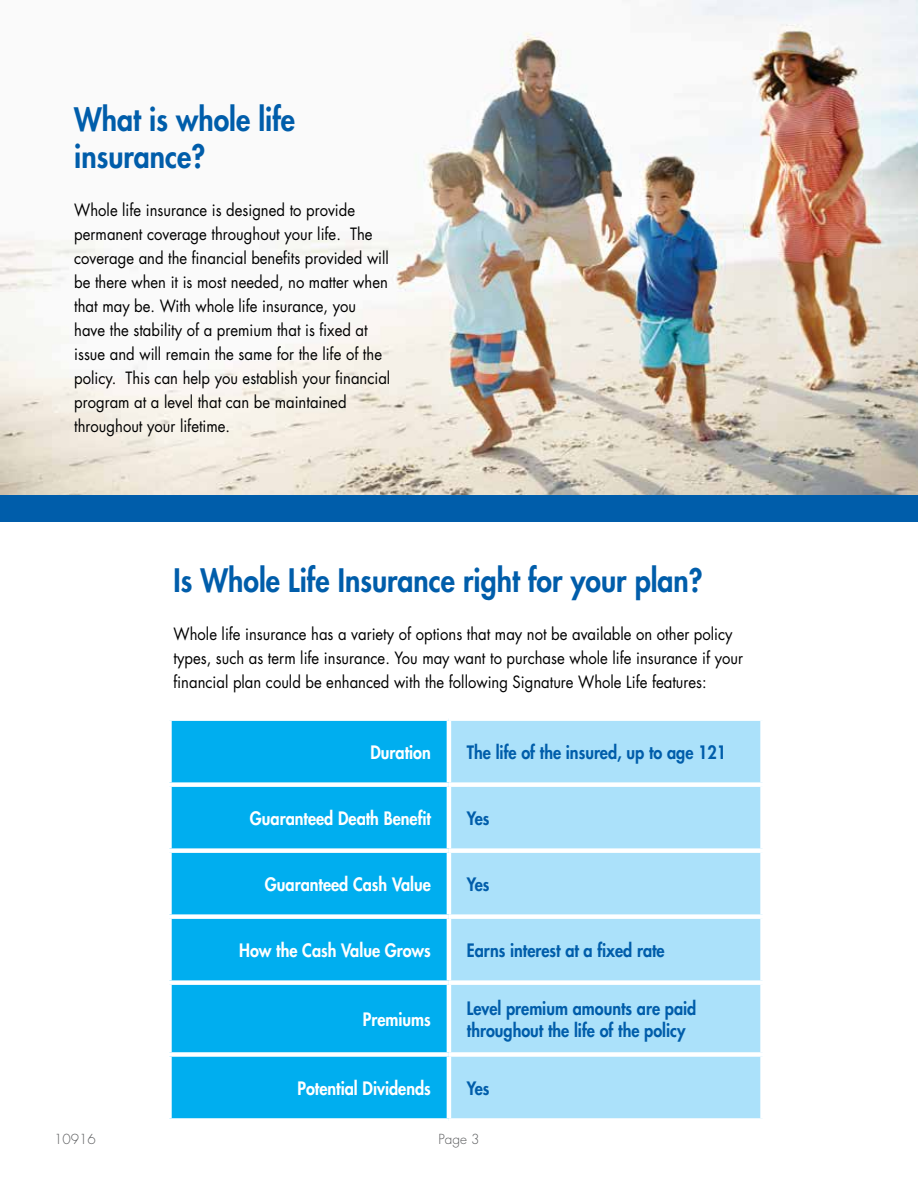
<style>
.page{position:relative;width:918px;height:1188px;background:#fff}
.page>*{position:absolute;margin:0;border:0;box-sizing:border-box;transform-origin:0 0}
.t1{font:800 31.5px/37.8px "Futura";color:#005daa;scale:.9 1}
.t2{font:800 18px/21.6px "Futura";color:#005daa;scale:.9 1}
.t3{font:800 18px "Futura";color:#fff;scale:.9 1}
.t4{font:16.5px/24px "Futura";color:#000;scale:.9 1}
.t5{font:300 13.5px "Futura";color:#58595b}
</style>
<div class="page">
<img style="left:0;top:0;width:918px;height:495px">
<div style="left:172px;top:721px;width:275px;height:397px;background:#00aeef"></div>
<div style="left:451px;top:721px;width:309px;height:397px;background:#abe1fa"></div>
<div style="left:167px;top:782px;width:282px;height:5px;background:#fff"></div>
<div style="left:449px;top:782px;width:316px;height:5px;background:#fff"></div>
<div style="left:167px;top:848px;width:282px;height:5px;background:#fff"></div>
<div style="left:449px;top:848px;width:316px;height:5px;background:#fff"></div>
<div style="left:167px;top:914px;width:282px;height:5px;background:#fff"></div>
<div style="left:449px;top:914px;width:316px;height:5px;background:#fff"></div>
<div style="left:167px;top:980px;width:282px;height:5px;background:#fff"></div>
<div style="left:449px;top:980px;width:316px;height:5px;background:#fff"></div>
<div style="left:167px;top:1052px;width:282px;height:5px;background:#fff"></div>
<div style="left:449px;top:1052px;width:316px;height:5px;background:#fff"></div>
<div style="left:0;top:495px;width:918px;height:27px;background:#005daa"></div>
<h1 class="t1" style="left:74px;top:100px;width:247px">What is whole life insurance?</h1>
<p class="t4" style="left:74px;top:199px;width:353px">Whole life insurance is designed to provide permanent coverage throughout your life. The coverage and the financial benefits provided will be there when it is most needed, no matter when that may be. With whole life insurance, you have the stability of a premium that is fixed at issue and will remain the same for the life of the policy. This can help you establish your financial program at a level that can be maintained throughout your lifetime.</p>
<h1 class="t1" style="left:174px;top:561px;width:589px">Is Whole Life Insurance right for your plan?</h1>
<p class="t4" style="left:174px;top:622px;width:634px">Whole life insurance has a variety of options that may not be available on other policy types, such as term life insurance. You may want to purchase whole life insurance if your financial plan could be enhanced with the following Signature Whole Life features:</p>
<p class="t3" style="left:371px;top:741px;width:69px">Duration</p>
<p class="t2" style="left:467px;top:741px;width:290px">The life of the insured, up to age 121</p>
<p class="t3" style="left:250px;top:807px;width:203px">Guaranteed Death Benefit</p>
<p class="t2" style="left:467px;top:807px;width:27px">Yes</p>
<p class="t3" style="left:265px;top:873px;width:186px">Guaranteed Cash Value</p>
<p class="t2" style="left:467px;top:873px;width:27px">Yes</p>
<p class="t3" style="left:239px;top:939px;width:215px">How the Cash Value Grows</p>
<p class="t2" style="left:467px;top:939px;width:221px">Earns interest at a fixed rate</p>
<p class="t3" style="left:363px;top:1008px;width:77px">Premiums</p>
<p class="t2" style="left:467px;top:997px;width:257px">Level premium amounts are paid throughout the life of the policy</p>
<p class="t3" style="left:298px;top:1077px;width:150px">Potential Dividends</p>
<p class="t2" style="left:467px;top:1077px;width:27px">Yes</p>
<p class="t5" style="left:54px;top:1131px;width:43px">10916</p>
<p class="t5" style="left:438px;top:1131px;width:43px">Page 3</p>
</div>
